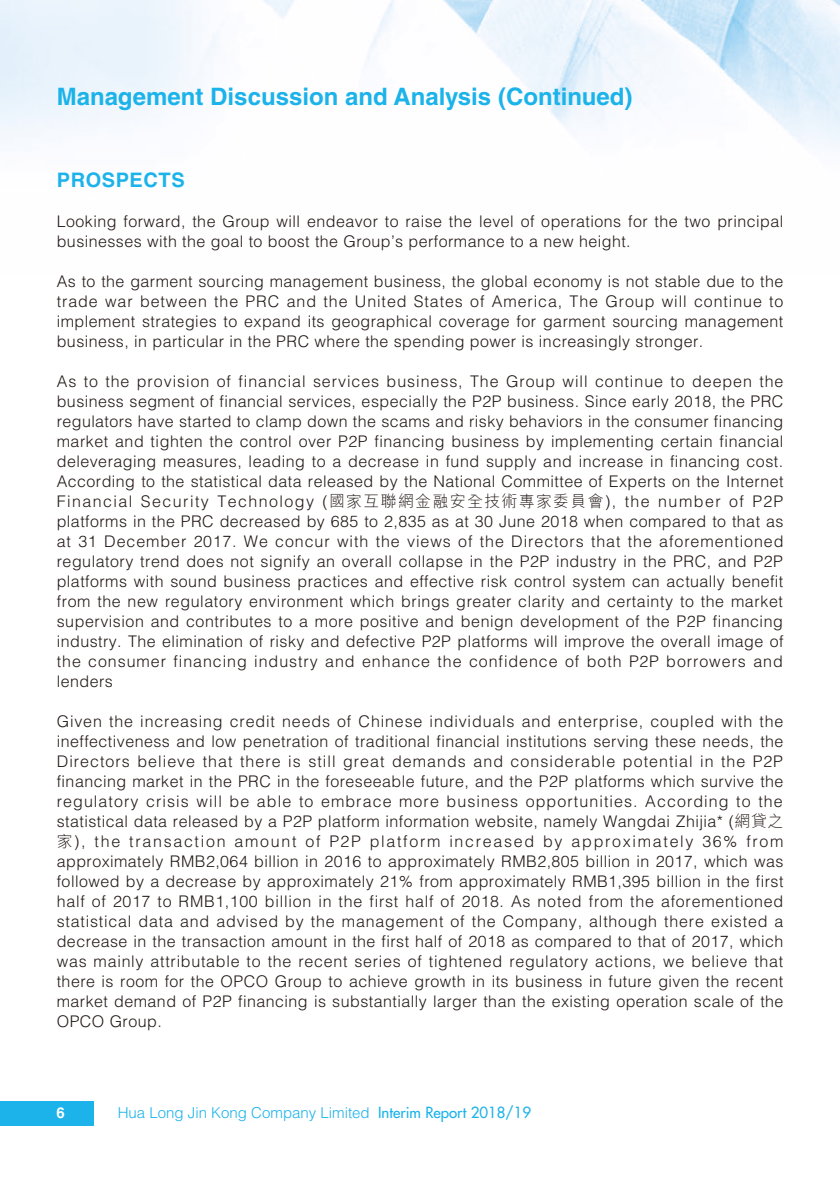
<style>
.page{position:relative;width:840px;height:1191px;background:#fff}
.page>*{position:absolute;margin:0;border:0;box-sizing:border-box;transform-origin:0 0}
.t1{font:700 24px "Helvetica LT Std";color:#1bb3e9}
.t2{font:700 20px "Helvetica LT Std";letter-spacing:.03em;color:#1bb3e9}
.t3{font:300 16px/20px "Helvetica LT Std";letter-spacing:.03em;color:#231916;text-align:justify}
.t4{font:300 15px "Helvetica LT Std";color:#1bb3e9}
.t5{font:700 15px "Helvetica LT Std";color:#fff}
.s1{font-family:"M Hei HK"}
.s2{font-family:"Futura Std";font-weight:500}
</style>
<div class="page">
<img style="left:0;top:0;width:838px;height:146px">
<div style="left:0;top:1100px;width:93px;height:25px;background:#1bb3e9"></div>
<h1 class="t1" style="left:57px;top:82px;width:577px">Management Discussion and Analysis (Continued)</h1>
<p class="t2" style="left:57px;top:167px;width:129px">PROSPECTS</p>
<p class="t3" style="left:57px;top:211px;width:727px">Looking forward, the Group will endeavor to raise the level of operations for the two principal businesses with the goal to boost the Group’s performance to a new height.</p>
<p class="t3" style="left:57px;top:271px;width:727px">As to the garment sourcing management business, the global economy is not stable due to the trade war between the PRC and the United States of America, The Group will continue to implement strategies to expand its geographical coverage for garment sourcing management business, in particular in the PRC where the spending power is increasingly stronger.</p>
<p class="t3" style="left:57px;top:371px;width:727px">As to the provision of financial services business, The Group will continue to deepen the business segment of financial services, especially the P2P business. Since early 2018, the PRC regulators have started to clamp down the scams and risky behaviors in the consumer financing market and tighten the control over P2P financing business by implementing certain financial deleveraging measures, leading to a decrease in fund supply and increase in financing cost.<br>According to the statistical data released by the National Committee of Experts on the Internet Financial Security Technology (<span class="s1">國家互聯網金融安全技術專家委員會</span>), the number of P2P platforms in the PRC decreased by 685 to 2,835 as at 30 June 2018 when compared to that as at 31 December 2017. We concur with the views of the Directors that the aforementioned regulatory trend does not signify an overall collapse in the P2P industry in the PRC, and P2P platforms with sound business practices and effective risk control system can actually benefit from the new regulatory environment which brings greater clarity and certainty to the market supervision and contributes to a more positive and benign development of the P2P financing industry. The elimination of risky and defective P2P platforms will improve the overall image of the consumer financing industry and enhance the confidence of both P2P borrowers and lenders</p>
<p class="t3" style="left:57px;top:711px;width:727px">Given the increasing credit needs of Chinese individuals and enterprise, coupled with the ineffectiveness and low penetration of traditional financial institutions serving these needs, the Directors believe that there is still great demands and considerable potential in the P2P financing market in the PRC in the foreseeable future, and the P2P platforms which survive the regulatory crisis will be able to embrace more business opportunities. According to the statistical data released by a P2P platform information website, namely Wangdai Zhijia* (<span class="s1">網貸之家</span>), the transaction amount of P2P platform increased by approximately 36% from approximately RMB2,064 billion in 2016 to approximately RMB2,805 billion in 2017, which was followed by a decrease by approximately 21% from approximately RMB1,395 billion in the first half of 2017 to RMB1,100 billion in the first half of 2018. As noted from the aforementioned statistical data and advised by the management of the Company, although there existed a decrease in the transaction amount in the first half of 2018 as compared to that of 2017, which was mainly attributable to the recent series of tightened regulatory actions, we believe that there is room for the OPCO Group to achieve growth in its business in future given the recent market demand of P2P financing is substantially larger than the existing operation scale of the OPCO Group.</p>
<p class="t5" style="left:56px;top:1104px;width:10px">6</p>
<p class="t4" style="left:118px;top:1103px;width:414px">Hua Long Jin Kong Company Limited <span class="s2">Interim Report 2018/19</span></p>
</div>
